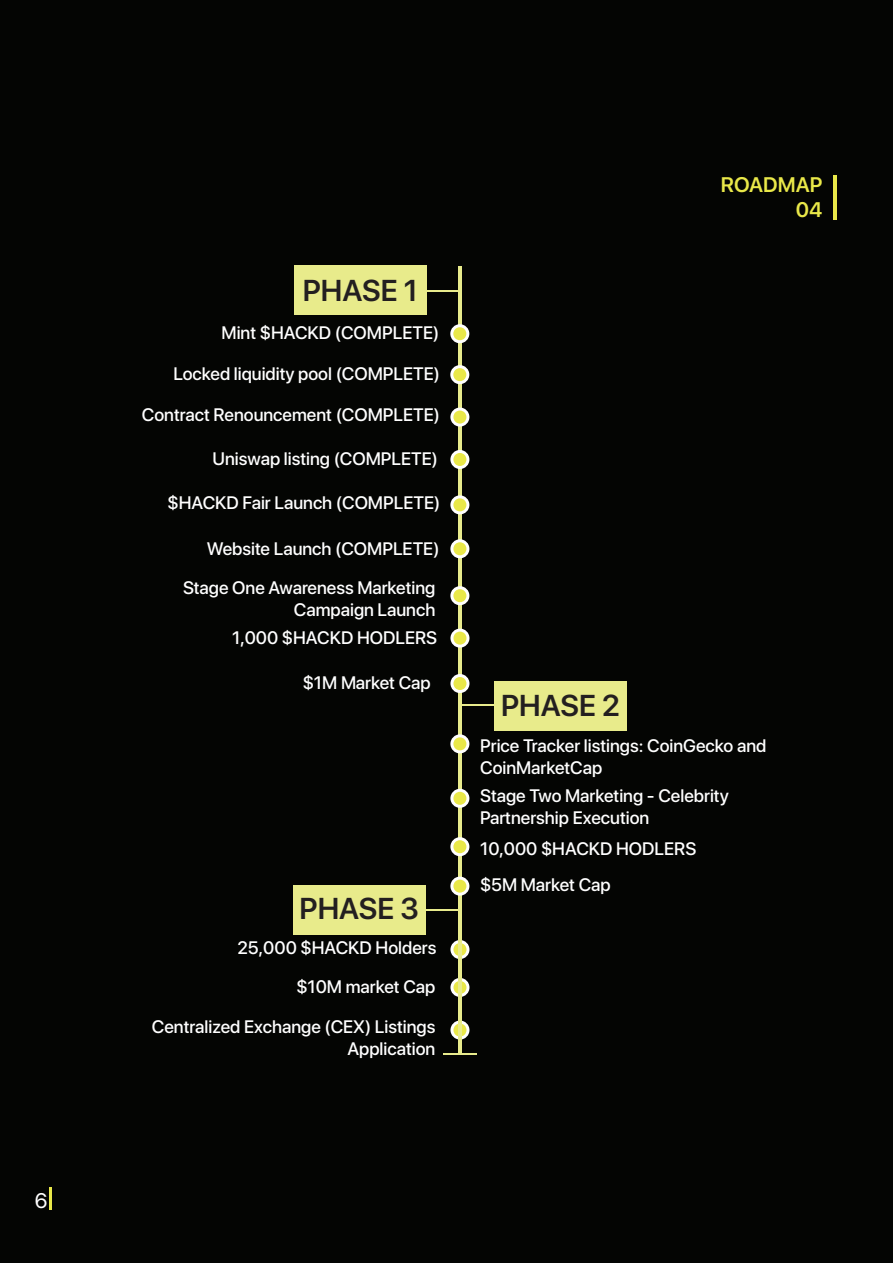
<style>
.page{position:relative;width:893px;height:1263px;background:#fff}
.page>*{position:absolute;margin:0;border:0;box-sizing:border-box;transform-origin:0 0}
.t1{font:600 30px "SF Pro Display";color:#231f20}
.t2{font:600 21px/25.2px "SF Pro Display";color:#e9e849;text-align:right}
.t3{font:21px "SF Pro Display";color:#fff}
.t4{font:500 18px/21.6px "SF Pro Display";color:#fff;text-align:right}
</style>
<div class="page">
<hr style="left:0;top:0;width:892px;height:1px;background:#040503">
<div style="left:1px;top:2px;width:892px;height:1261px;background:#040503"></div>
<hr style="left:834px;top:175px;width:3px;height:45px;background:#e9e849">
<hr style="left:49px;top:1187px;width:3px;height:22px;background:#e9e849">
<hr style="left:443px;top:1053px;width:33px;height:2px;background:#e8eb8c">
<svg style="left:450px;top:940px;width:19px;height:19px"></svg>
<svg style="left:450px;top:978px;width:19px;height:19px"></svg>
<svg style="left:450px;top:1020px;width:19px;height:19px"></svg>
<div style="left:494px;top:681px;width:133px;height:49px;background:#e8eb8b"></div>
<hr style="left:460px;top:704px;width:34px;height:2px;background:#e8eb8c">
<div style="left:293px;top:885px;width:133px;height:50px;background:#e8eb8b"></div>
<hr style="left:426px;top:909px;width:34px;height:2px;background:#e8eb8c">
<hr style="left:458px;top:267px;width:3px;height:787px;background:#e8eb8c">
<div style="left:294px;top:265px;width:133px;height:50px;background:#e8eb8b"></div>
<hr style="left:426px;top:290px;width:34px;height:1px;background:#e8eb8c">
<svg style="left:450px;top:324px;width:19px;height:19px"></svg>
<svg style="left:450px;top:365px;width:19px;height:19px"></svg>
<svg style="left:450px;top:407px;width:19px;height:20px"></svg>
<svg style="left:450px;top:450px;width:19px;height:19px"></svg>
<svg style="left:450px;top:495px;width:19px;height:19px"></svg>
<svg style="left:450px;top:539px;width:19px;height:19px"></svg>
<svg style="left:450px;top:586px;width:19px;height:19px"></svg>
<svg style="left:450px;top:629px;width:19px;height:19px"></svg>
<svg style="left:450px;top:674px;width:19px;height:19px"></svg>
<svg style="left:450px;top:734px;width:19px;height:19px"></svg>
<svg style="left:450px;top:789px;width:19px;height:19px"></svg>
<svg style="left:450px;top:837px;width:19px;height:19px"></svg>
<svg style="left:450px;top:876px;width:19px;height:20px"></svg>
<p class="t3" style="left:35px;top:1185px;width:14px">6</p>
<h1 class="t1" style="left:303px;top:269px;width:116px">PHASE 1</h1>
<p class="t4" style="left:222px;top:320px;width:219px">Mint $HACKD (COMPLETE)</p>
<p class="t4" style="left:173px;top:362px;width:268px">Locked liquidity pool (COMPLETE)</p>
<p class="t4" style="left:142px;top:403px;width:300px">Contract Renouncement (COMPLETE)</p>
<p class="t4" style="left:213px;top:447px;width:227px">Uniswap listing (COMPLETE)</p>
<p class="t4" style="left:168px;top:491px;width:274px">$HACKD Fair Launch (COMPLETE)</p>
<p class="t4" style="left:183px;top:528px;width:258px;line-height:39.2px">Website Launch (COMPLETE)<br>Stage One Awareness Marketing</p>
<p class="t4" style="left:232px;top:594px;width:206px;line-height:28.8px">Campaign Launch<br>1,000 $HACKD HODLERS</p>
<p class="t4" style="left:303px;top:670px;width:129px">$1M Market Cap</p>
<h1 class="t1" style="left:300px;top:887px;width:121px">PHASE 3</h1>
<p class="t4" style="left:237px;top:927px;width:201px;line-height:39.2px">25,000 $HACKD Holders $10M market Cap</p>
<p class="t4" style="left:152px;top:1015px;width:285px">Centralized Exchange (CEX) Listings<br>Application</p>
<p class="t2" style="left:721px;top:171px;width:103px">ROADMAP<br>04</p>
<h1 class="t1" style="left:501px;top:684px;width:120px">PHASE 2</h1>
<p class="t4" style="left:480px;top:734px;width:288px;text-align:left">Price Tracker listings: CoinGecko and<br>CoinMarketCap</p>
<p class="t4" style="left:480px;top:784px;width:250px;text-align:left">Stage Two Marketing - Celebrity<br>Partnership Execution</p>
<p class="t4" style="left:480px;top:829px;width:218px;line-height:35.8px;text-align:left">10,000 $HACKD HODLERS $5M Market Cap</p>
</div>
